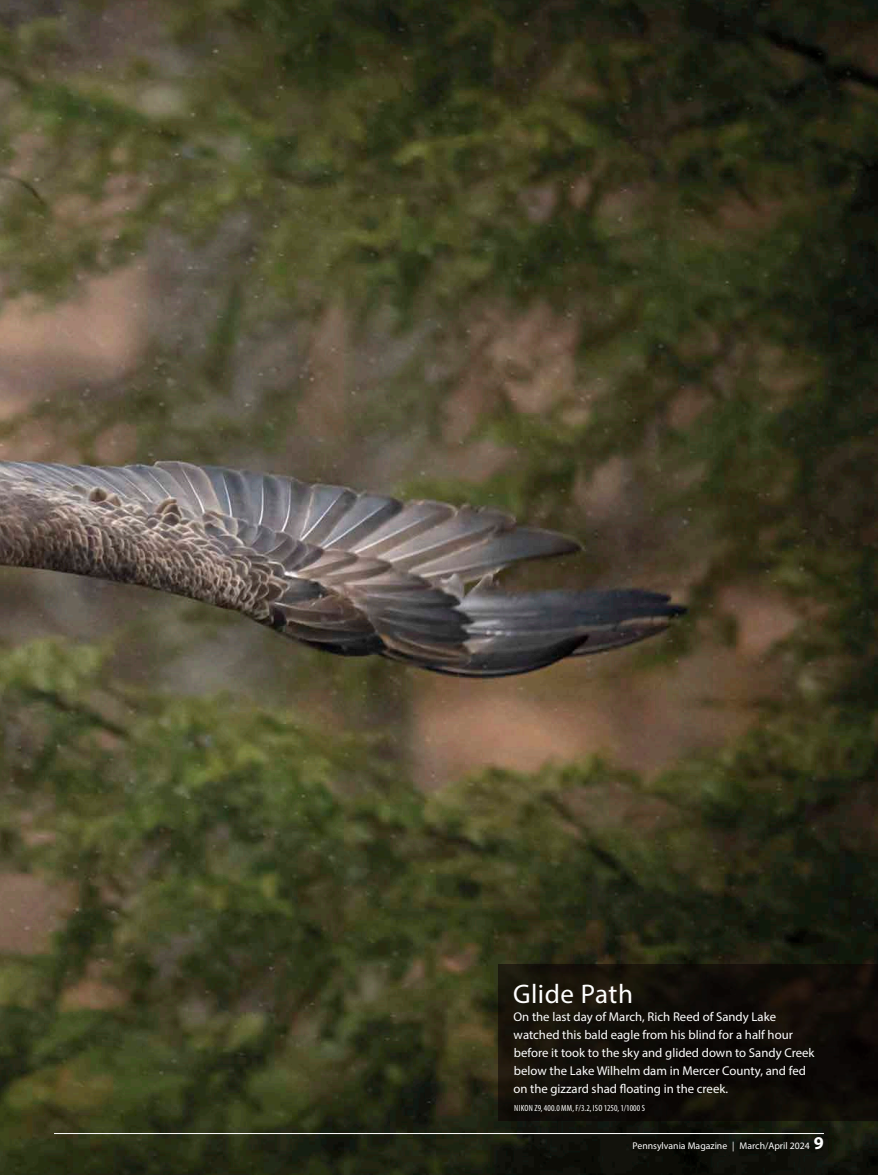
<style>
.page{position:relative;width:878px;height:1175px;background:#fff}
.page>*{position:absolute;margin:0;border:0;box-sizing:border-box;transform-origin:0 0}
.t1{font:27px "Myriad Pro";letter-spacing:.02em;color:#fff}
.t2{font:12.75px/18px "Myriad Pro";color:#fff}
.t3{font:9.75px "Myriad Pro";color:#fff}
.t4{font:condensed 9px "Myriad Pro";letter-spacing:.02em;color:#fff}
.s1{font-weight:700;font-size:18px}
</style>
<div class="page">
<img style="left:0;top:0;width:878px;height:1174px">
<div style="left:498px;top:964px;width:380px;height:156px;background:linear-gradient(to right,#16120a,#0d0906)"></div>
<hr style="left:54px;top:1133px;width:770px;height:1px;background:#fff">
<h1 class="t1" style="left:513px;top:976px;width:121px">Glide Path</h1>
<p class="t2" style="left:513px;top:1007px;width:303px">On the last day of March, Rich Reed of Sandy Lake watched this bald eagle from his blind for a half hour before it took to the sky and glided down to Sandy Creek below the Lake Wilhelm dam in Mercer County, and fed on the gizzard shad floating in the creek.</p>
<p class="t4" style="left:514px;top:1102px;width:132px">NIKON Z9, 400.0 MM, F/3.2, ISO 1250, 1/1000 S</p>
<p class="t3" style="left:632px;top:1139px;width:193px">Pennsylvania Magazine | March/April 2024 <span class="s1">9</span></p>
</div>
